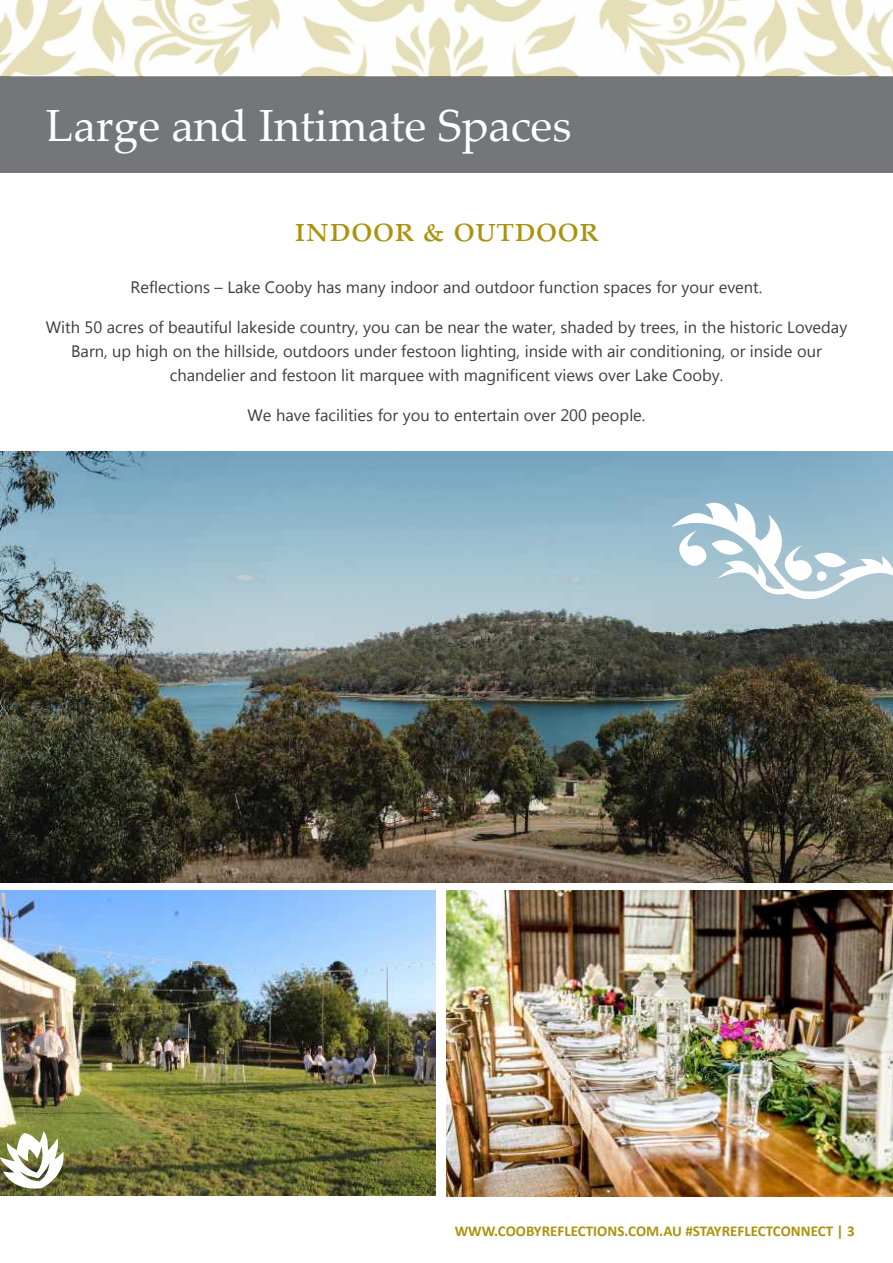
<style>
.page{position:relative;width:893px;height:1263px;background:#fff}
.page>*{position:absolute;margin:0;border:0;box-sizing:border-box;transform-origin:0 0}
.t1{font:45px "Palatino Linotype";color:#fff}
.t2{font:37.5px "Palatino Linotype";color:#ab930f}
.t3{font:16.5px/24px "Microsoft New Tai Lue";color:#3e3e3f;text-align:center}
.t4{font:700 15px "Calibri";color:#ab930f}
</style>
<div class="page">
<img style="left:0;top:452px;width:893px;height:430px">
<div style="left:0;top:77px;width:893px;height:96px;background:#757679"></div>
<img style="left:0;top:891px;width:435px;height:305px">
<img style="left:447px;top:891px;width:446px;height:306px">
<svg style="left:671px;top:494px;width:222px;height:114px"></svg>
<img style="left:0;top:0;width:893px;height:77px">
<svg style="left:0;top:1131px;width:67px;height:62px"></svg>
<h1 class="t1" style="left:46px;top:94px;width:527px">Large and Intimate Spaces</h1>
<h2 class="t2" style="left:294px;top:201px;width:306px">indoor &amp; outdoor</h2>
<p class="t3" style="left:131px;top:276px;width:633px">Reflections – Lake Cooby has many indoor and outdoor function spaces for your event.</p>
<p class="t3" style="left:46px;top:316px;width:803px">With 50 acres of beautiful lakeside country, you can be near the water, shaded by trees, in the historic Loveday<br>Barn, up high on the hillside, outdoors under festoon lighting, inside with air conditioning, or inside our chandelier and festoon lit marquee with magnificent views over Lake Cooby.</p>
<p class="t3" style="left:247px;top:405px;width:399px">We have facilities for you to entertain over 200 people.</p>
<p class="t4" style="left:455px;top:1220px;width:401px">WWW.COOBYREFLECTIONS.COM.AU #STAYREFLECTCONNECT | 3</p>
</div>
